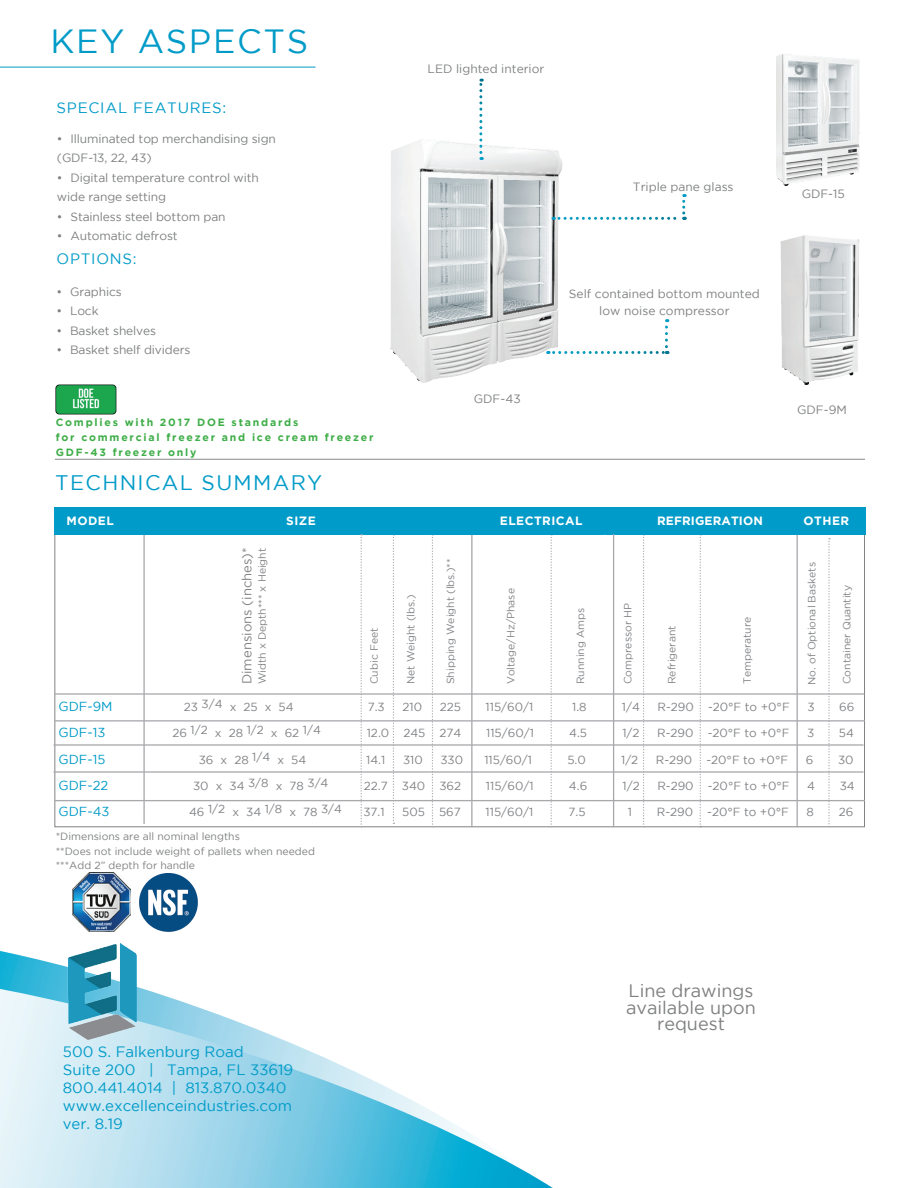
<style>
.page{position:relative;width:918px;height:1188px;background:#fff}
.page>*{position:absolute;margin:0;border:0;box-sizing:border-box;transform-origin:0 0}
.t1{font:33.45px "Gotham";letter-spacing:.05em;color:#009bc8}
.t2{font:21px "Gotham";letter-spacing:.065em;color:#009bc8}
.t3{font:18px/16.5px "Gotham";color:#7f8080;text-align:center}
.t4{font:15px/18px "Gotham";color:#009bc8}
.t5{font:15px "Gotham";letter-spacing:.05em;color:#009bc8}
.t6{font:13.05px "Gotham";color:#009bc8}
.t7{font:13.05px "Gotham";color:#808285}
.t8{font:12px/19.5px "Gotham";letter-spacing:-.01em;color:#7f8080}
.t9{font:700 12px "Gotham";letter-spacing:.04em;color:#fff}
.t10{font:700 12px "Gotham";letter-spacing:.01em;color:#fff}
.t11{font:11.7px "Gotham";color:#808285}
.t12{font:10.5px "Gotham";color:#808285}
.t13{font:10.5px/14.4px "Gotham";color:#7f8080}
.t14{font:700 10.5px/15px "Gotham";letter-spacing:.17em;color:#40ae49}
</style>
<div class="page">
<img style="left:390px;top:139px;width:173px;height:244px">
<svg style="left:0;top:951px;width:66px;height:38px"></svg>
<svg style="left:0;top:989px;width:553px;height:199px"></svg>
<svg style="left:700px;top:535px;width:1px;height:290px"></svg>
<hr style="left:143px;top:535px;width:2px;height:289px;background:#a8a9ad">
<hr style="left:471px;top:535px;width:2px;height:292px;background:#a8a9ad">
<svg style="left:432px;top:535px;width:1px;height:292px"></svg>
<svg style="left:643px;top:535px;width:2px;height:292px"></svg>
<svg style="left:393px;top:535px;width:1px;height:289px"></svg>
<svg style="left:551px;top:535px;width:1px;height:292px"></svg>
<div style="left:54px;top:507px;width:811px;height:28px;background:#009bc8"></div>
<svg style="left:361px;top:534px;width:1px;height:293px"></svg>
<hr style="left:797px;top:535px;width:1px;height:292px;background:#a8a9ad">
<hr style="left:54px;top:693px;width:810px;height:2px;background:#a8a9ad">
<hr style="left:55px;top:459px;width:810px;height:1px;background:#939598">
<hr style="left:613px;top:534px;width:1px;height:293px;background:#a8a9ad">
<svg style="left:479px;top:79px;width:3px;height:81px"></svg>
<svg style="left:548px;top:319px;width:120px;height:35px"></svg>
<hr style="left:0;top:67px;width:316px;height:1px;background:#009bc8">
<img style="left:72px;top:872px;width:58px;height:60px">
<img style="left:139px;top:874px;width:59px;height:58px">
<img style="left:66px;top:943px;width:82px;height:99px">
<svg style="left:553px;top:194px;width:132px;height:26px"></svg>
<hr style="left:55px;top:720px;width:810px;height:2px;background:#a8a9ad">
<hr style="left:54px;top:744px;width:810px;height:2px;background:#a8a9ad">
<hr style="left:54px;top:771px;width:810px;height:2px;background:#a8a9ad">
<svg style="left:828px;top:538px;width:2px;height:289px"></svg>
<img style="left:55px;top:384px;width:62px;height:31px">
<hr style="left:55px;top:800px;width:810px;height:1px;background:#a8a9ad">
<img style="left:776px;top:54px;width:84px;height:131px">
<img style="left:780px;top:235px;width:80px;height:150px">
<h1 class="t1" style="left:51px;top:23px;width:259px">KEY ASPECTS</h1>
<p class="t5" style="left:57px;top:99px;width:171px">SPECIAL FEATURES:</p>
<p class="t8" style="left:57px;top:129px;width:220px">• Illuminated top merchandising sign (GDF-13, 22, 43)</p>
<p class="t8" style="left:57px;top:168px;width:203px">• Digital temperature control with wide range setting</p>
<p class="t8" style="left:57px;top:207px;width:170px">• Stainless steel bottom pan</p>
<p class="t8" style="left:57px;top:226px;width:122px">• Automatic defrost</p>
<p class="t5" style="left:57px;top:250px;width:82px">OPTIONS:</p>
<p class="t8" style="left:57px;top:282px;width:67px">• Graphics</p>
<p class="t8" style="left:57px;top:301px;width:43px">• Lock</p>
<p class="t8" style="left:57px;top:321px;width:101px">• Basket shelves</p>
<p class="t8" style="left:57px;top:340px;width:135px">• Basket shelf dividers</p>
<p class="t14" style="left:56px;top:415px;width:319px">Complies with 2017 DOE standards<br>for commercial freezer and ice cream freezer<br>GDF-43 freezer only</p>
<h2 class="t2" style="left:55px;top:471px;width:269px">TECHNICAL SUMMARY</h2>
<p class="t8" style="left:428px;top:58px;width:118px">LED lighted interior</p>
<p class="t8" style="left:474px;top:389px;width:48px">GDF-43</p>
<p class="t8" style="left:633px;top:176px;width:102px">Triple pane glass</p>
<p class="t8" style="left:569px;top:286px;width:193px;line-height:16.5px;text-align:center">Self contained bottom mounted low noise compressor</p>
<p class="t8" style="left:802px;top:184px;width:45px">GDF-15</p>
<p class="t8" style="left:797px;top:400px;width:51px">GDF-9M</p>
<p class="t9" style="left:67px;top:514px;width:49px">MODEL</p>
<p class="t9" style="left:286px;top:514px;width:31px">SIZE</p>
<p class="t9" style="left:500px;top:514px;width:84px">ELECTRICAL</p>
<p class="t10" style="left:657px;top:514px;width:107px">REFRIGERATION</p>
<p class="t9" style="left:804px;top:514px;width:47px">OTHER</p>
<p class="t7" style="left:240px;top:684px;width:138px;rotate:-90deg">Dimensions (inches)*</p>
<p class="t12" style="left:256px;top:684px;width:138px;rotate:-90deg">Width x Depth*** x Height</p>
<p class="t12" style="left:368px;top:684px;width:58px;rotate:-90deg">Cubic Feet</p>
<p class="t12" style="left:405px;top:684px;width:91px;rotate:-90deg">Net Weight (lbs.)</p>
<p class="t12" style="left:445px;top:684px;width:127px;rotate:-90deg">Shipping Weight (lbs.)**</p>
<p class="t12" style="left:505px;top:684px;width:97px;rotate:-90deg">Voltage/Hz/Phase</p>
<p class="t12" style="left:575px;top:684px;width:78px;rotate:-90deg">Running Amps</p>
<p class="t12" style="left:622px;top:684px;width:83px;rotate:-90deg">Compressor HP</p>
<p class="t12" style="left:666px;top:684px;width:60px;rotate:-90deg">Refrigerant</p>
<p class="t12" style="left:741px;top:684px;width:69px;rotate:-90deg">Temperature</p>
<p class="t12" style="left:806px;top:685px;width:124px;rotate:-90deg">No. of Optional Baskets</p>
<p class="t12" style="left:841px;top:684px;width:101px;rotate:-90deg">Container Quantity</p>
<p class="t6" style="left:58px;top:700px;width:56px">GDF-9M</p>
<p class="t11" style="left:184px;top:701px;width:111px">23 3/4 x 25 x 54</p>
<p class="t11" style="left:368px;top:701px;width:19px">7.3</p>
<p class="t11" style="left:402px;top:701px;width:21px">210</p>
<p class="t11" style="left:440px;top:701px;width:23px">225</p>
<p class="t11" style="left:486px;top:701px;width:49px">115/60/1</p>
<p class="t11" style="left:572px;top:701px;width:16px">1.8</p>
<p class="t11" style="left:622px;top:701px;width:20px">1/4</p>
<p class="t11" style="left:658px;top:701px;width:134px">R-290 -20°F to +0°F</p>
<p class="t11" style="left:807px;top:701px;width:9px">3</p>
<p class="t11" style="left:839px;top:701px;width:17px">66</p>
<p class="t6" style="left:58px;top:726px;width:49px">GDF-13</p>
<p class="t11" style="left:172px;top:724px;width:150px">26 1/2 x 28 1/2 x 62 1/4</p>
<p class="t11" style="left:367px;top:727px;width:96px">12.0 245 274</p>
<p class="t11" style="left:486px;top:727px;width:49px">115/60/1</p>
<p class="t11" style="left:569px;top:727px;width:19px">4.5</p>
<p class="t11" style="left:622px;top:727px;width:19px">1/2</p>
<p class="t11" style="left:657px;top:727px;width:134px">R-290 -20°F to +0°F</p>
<p class="t11" style="left:807px;top:727px;width:9px">3</p>
<p class="t11" style="left:839px;top:727px;width:17px">54</p>
<p class="t6" style="left:58px;top:752px;width:48px">GDF-15</p>
<p class="t11" style="left:199px;top:753px;width:109px">36 x 28 1/4 x 54</p>
<p class="t11" style="left:366px;top:753px;width:21px">14.1</p>
<p class="t11" style="left:403px;top:753px;width:21px">310</p>
<p class="t11" style="left:440px;top:753px;width:24px">330</p>
<p class="t11" style="left:484px;top:753px;width:49px">115/60/1</p>
<p class="t11" style="left:567px;top:753px;width:20px">5.0</p>
<p class="t11" style="left:621px;top:753px;width:19px">1/2</p>
<p class="t11" style="left:656px;top:753px;width:134px">R-290 -20°F to +0°F</p>
<p class="t11" style="left:806px;top:753px;width:9px">6</p>
<p class="t11" style="left:838px;top:753px;width:17px">30</p>
<p class="t6" style="left:58px;top:778px;width:51px">GDF-22</p>
<p class="t11" style="left:193px;top:779px;width:137px">30 x 34 3/8 x 78 3/4</p>
<p class="t11" style="left:364px;top:779px;width:99px">22.7 340 362</p>
<p class="t11" style="left:486px;top:779px;width:49px">115/60/1</p>
<p class="t11" style="left:569px;top:779px;width:20px">4.6</p>
<p class="t11" style="left:623px;top:779px;width:19px">1/2</p>
<p class="t11" style="left:657px;top:779px;width:134px">R-290 -20°F to +0°F</p>
<p class="t11" style="left:807px;top:779px;width:9px">4</p>
<p class="t11" style="left:840px;top:779px;width:17px">34</p>
<p class="t6" style="left:58px;top:804px;width:53px">GDF-43</p>
<p class="t11" style="left:189px;top:802px;width:155px">46 1/2 x 34 1/8 x 78 3/4</p>
<p class="t11" style="left:363px;top:805px;width:23px">37.1</p>
<p class="t11" style="left:402px;top:805px;width:60px">505 567</p>
<p class="t11" style="left:486px;top:805px;width:49px">115/60/1</p>
<p class="t11" style="left:569px;top:805px;width:19px">7.5</p>
<p class="t11" style="left:628px;top:805px;width:6px">1</p>
<p class="t11" style="left:657px;top:805px;width:134px">R-290 -20°F to +0°F</p>
<p class="t11" style="left:807px;top:805px;width:9px">8</p>
<p class="t11" style="left:839px;top:805px;width:16px">26</p>
<p class="t13" style="left:56px;top:829px;width:261px">*Dimensions are all nominal lengths<br>**Does not include weight of pallets when needed ***Add 2” depth for handle</p>
<p class="t4" style="left:63px;top:1042px;width:232px">500 S. Falkenburg Road<br>Suite 200 | Tampa, FL 33619<br>800.441.4014 | 813.870.0340 www.excellenceindustries.com ver. 8.19</p>
<h3 class="t3" style="left:626px;top:982px;width:131px">Line drawings available upon request</h3>
</div>
